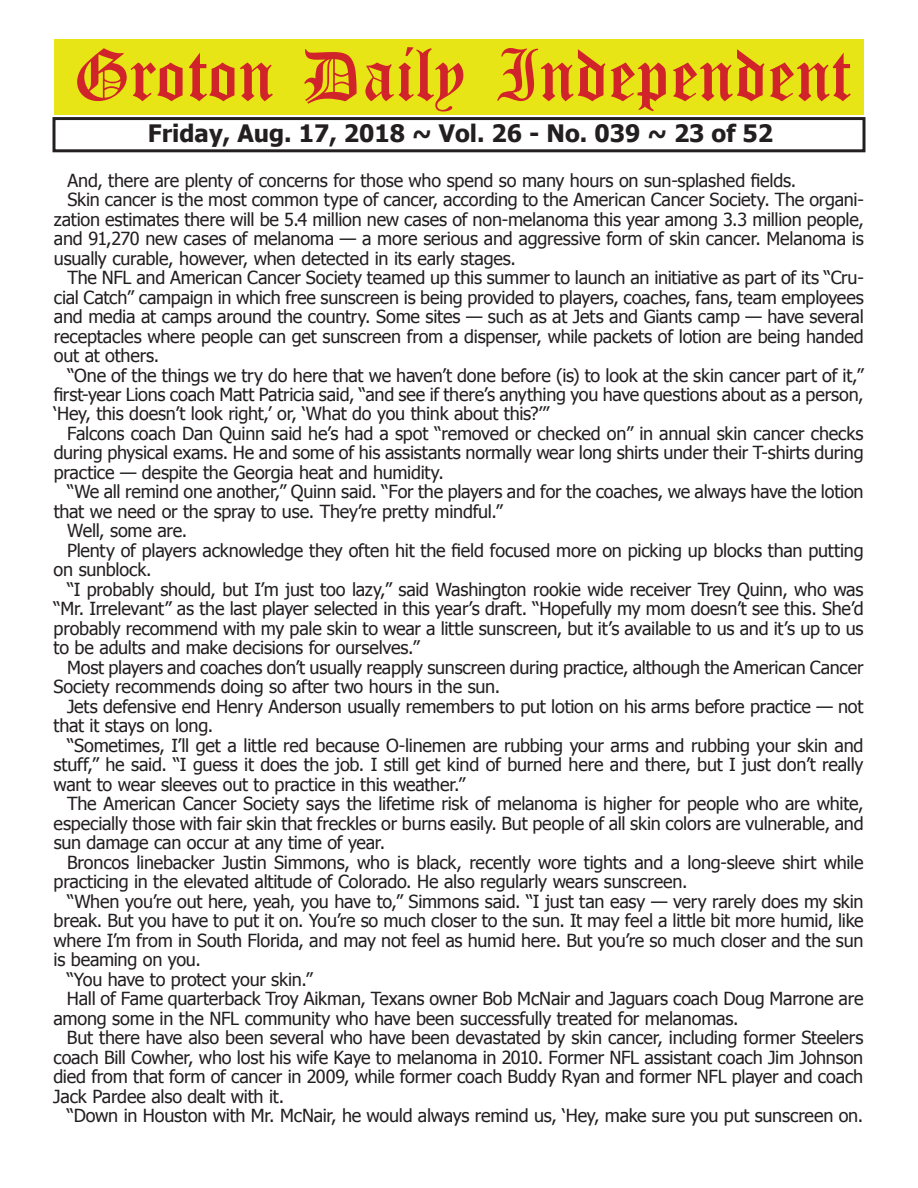
<style>
.page{position:relative;width:918px;height:1188px;background:#fff}
.page>*{position:absolute;margin:0;border:0;box-sizing:border-box;transform-origin:0 0}
.t1{font:54px "Old English Five";color:#d1232a}
.t2{font:700 24px "Tahoma";color:#231f20}
.t3{font:18px "Tahoma";letter-spacing:-.01em;color:#231f20}
</style>
<div class="page">
<div style="left:52px;top:117px;width:814px;height:35px;border:3px solid #231f20"></div>
<div style="left:54px;top:40px;width:810px;height:75px;background:#e7e515"></div>
<h1 class="t1" style="left:73px;top:50px;width:779px">Groton Daily Independent</h1>
<h2 class="t2" style="left:148px;top:116px;width:627px">Friday, Aug. 17, 2018 ~ Vol. 26 - No. 039 ~ 23 of 52</h2>
<p class="t3" style="left:68px;top:168px;width:730px">And, there are plenty of concerns for those who spend so many hours on sun-splashed fields.</p>
<p class="t3" style="left:67px;top:187px;width:798px">Skin cancer is the most common type of cancer, according to the American Cancer Society. The organi-</p>
<p class="t3" style="left:54px;top:207px;width:811px">zation estimates there will be 5.4 million new cases of non-melanoma this year among 3.3 million people,</p>
<p class="t3" style="left:54px;top:226px;width:811px">and 91,270 new cases of melanoma — a more serious and aggressive form of skin cancer. Melanoma is</p>
<p class="t3" style="left:54px;top:246px;width:464px">usually curable, however, when detected in its early stages.</p>
<p class="t3" style="left:67px;top:265px;width:798px">The NFL and American Cancer Society teamed up this summer to launch an initiative as part of its “Cru-</p>
<p class="t3" style="left:54px;top:285px;width:811px">cial Catch” campaign in which free sunscreen is being provided to players, coaches, fans, team employees</p>
<p class="t3" style="left:54px;top:304px;width:811px">and media at camps around the country. Some sites — such as at Jets and Giants camp — have several</p>
<p class="t3" style="left:54px;top:324px;width:811px">receptacles where people can get sunscreen from a dispenser, while packets of lotion are being handed</p>
<p class="t3" style="left:54px;top:343px;width:107px">out at others.</p>
<p class="t3" style="left:67px;top:363px;width:798px">“One of the things we try do here that we haven’t done before (is) to look at the skin cancer part of it,”</p>
<p class="t3" style="left:54px;top:382px;width:811px">first-year Lions coach Matt Patricia said, “and see if there’s anything you have questions about as a person,</p>
<p class="t3" style="left:54px;top:402px;width:497px">‘Hey, this doesn’t look right,’ or, ‘What do you think about this?’”</p>
<p class="t3" style="left:67px;top:421px;width:798px">Falcons coach Dan Quinn said he’s had a spot “removed or checked on” in annual skin cancer checks</p>
<p class="t3" style="left:54px;top:441px;width:812px">during physical exams. He and some of his assistants normally wear long shirts under their T-shirts during</p>
<p class="t3" style="left:54px;top:460px;width:392px">practice — despite the Georgia heat and humidity.</p>
<p class="t3" style="left:67px;top:480px;width:798px">“We all remind one another,” Quinn said. “For the players and for the coaches, we always have the lotion</p>
<p class="t3" style="left:54px;top:499px;width:451px">that we need or the spray to use. They’re pretty mindful.”</p>
<p class="t3" style="left:67px;top:519px;width:122px">Well, some are.</p>
<p class="t3" style="left:67px;top:538px;width:798px">Plenty of players acknowledge they often hit the field focused more on picking up blocks than putting</p>
<p class="t3" style="left:54px;top:558px;width:100px">on sunblock.</p>
<p class="t3" style="left:67px;top:577px;width:798px">“I probably should, but I’m just too lazy,” said Washington rookie wide receiver Trey Quinn, who was</p>
<p class="t3" style="left:54px;top:597px;width:812px">“Mr. Irrelevant” as the last player selected in this year’s draft. “Hopefully my mom doesn’t see this. She’d</p>
<p class="t3" style="left:54px;top:616px;width:811px">probably recommend with my pale skin to wear a little sunscreen, but it’s available to us and it’s up to us</p>
<p class="t3" style="left:54px;top:636px;width:368px">to be adults and make decisions for ourselves.”</p>
<p class="t3" style="left:67px;top:655px;width:798px">Most players and coaches don’t usually reapply sunscreen during practice, although the American Cancer</p>
<p class="t3" style="left:54px;top:675px;width:448px">Society recommends doing so after two hours in the sun.</p>
<p class="t3" style="left:67px;top:694px;width:798px">Jets defensive end Henry Anderson usually remembers to put lotion on his arms before practice — not</p>
<p class="t3" style="left:54px;top:714px;width:161px">that it stays on long.</p>
<p class="t3" style="left:67px;top:733px;width:798px">“Sometimes, I’ll get a little red because O-linemen are rubbing your arms and rubbing your skin and</p>
<p class="t3" style="left:54px;top:753px;width:812px">stuff,” he said. “I guess it does the job. I still get kind of burned here and there, but I just don’t really</p>
<p class="t3" style="left:54px;top:772px;width:413px">want to wear sleeves out to practice in this weather.”</p>
<p class="t3" style="left:67px;top:792px;width:798px">The American Cancer Society says the lifetime risk of melanoma is higher for people who are white,</p>
<p class="t3" style="left:54px;top:811px;width:812px">especially those with fair skin that freckles or burns easily. But people of all skin colors are vulnerable, and</p>
<p class="t3" style="left:54px;top:831px;width:333px">sun damage can occur at any time of year.</p>
<p class="t3" style="left:67px;top:850px;width:798px">Broncos linebacker Justin Simmons, who is black, recently wore tights and a long-sleeve shirt while</p>
<p class="t3" style="left:54px;top:870px;width:635px">practicing in the elevated altitude of Colorado. He also regularly wears sunscreen.</p>
<p class="t3" style="left:67px;top:889px;width:798px">“When you’re out here, yeah, you have to,” Simmons said. “I just tan easy — very rarely does my skin</p>
<p class="t3" style="left:54px;top:909px;width:811px">break. But you have to put it on. You’re so much closer to the sun. It may feel a little bit more humid, like</p>
<p class="t3" style="left:54px;top:928px;width:811px">where I’m from in South Florida, and may not feel as humid here. But you’re so much closer and the sun</p>
<p class="t3" style="left:53px;top:948px;width:149px">is beaming on you.</p>
<p class="t3" style="left:67px;top:967px;width:247px">“You have to protect your skin.”</p>
<p class="t3" style="left:67px;top:987px;width:798px">Hall of Fame quarterback Troy Aikman, Texans owner Bob McNair and Jaguars coach Doug Marrone are</p>
<p class="t3" style="left:53px;top:1006px;width:687px">among some in the NFL community who have been successfully treated for melanomas.</p>
<p class="t3" style="left:67px;top:1026px;width:798px">But there have also been several who have been devastated by skin cancer, including former Steelers</p>
<p class="t3" style="left:54px;top:1045px;width:811px">coach Bill Cowher, who lost his wife Kaye to melanoma in 2010. Former NFL assistant coach Jim Johnson</p>
<p class="t3" style="left:53px;top:1065px;width:811px">died from that form of cancer in 2009, while former coach Buddy Ryan and former NFL player and coach</p>
<p class="t3" style="left:53px;top:1084px;width:232px">Jack Pardee also dealt with it.</p>
<p class="t3" style="left:67px;top:1104px;width:798px">“Down in Houston with Mr. McNair, he would always remind us, ‘Hey, make sure you put sunscreen on.</p>
</div>
